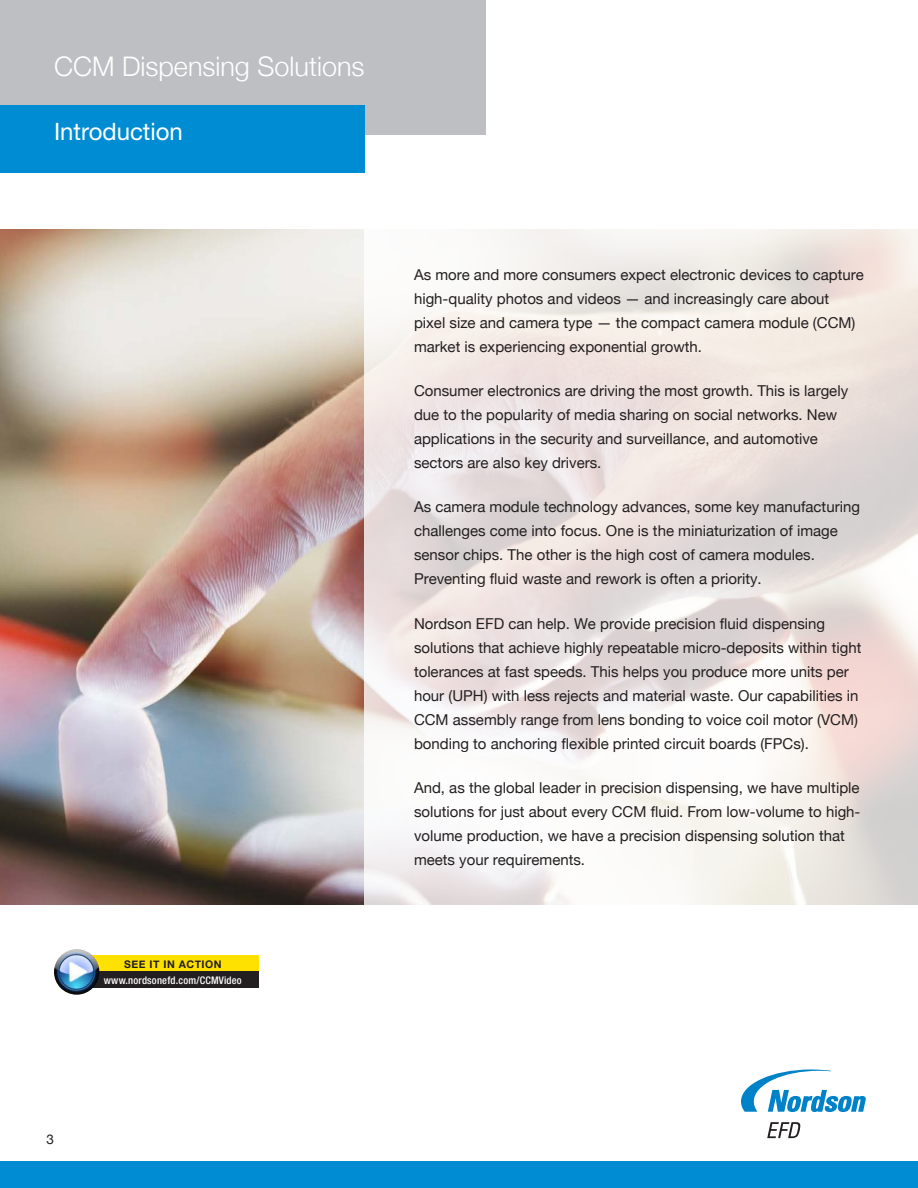
<style>
.page{position:relative;width:918px;height:1188px;background:#fff}
.page>*{position:absolute;margin:0;border:0;box-sizing:border-box;transform-origin:0 0}
.EFD-DataSheet-MainTi{font:300 27px "Helvetica Neue";color:#fff}
.EFD-DataSheet-MainTi-2{font:24px "Helvetica Neue LT Std";color:#fff}
.t1{font:15px/24px "Helvetica Neue";color:#231f20}
.t2{font:13.5px "Helvetica Neue";color:#231f20}
.t3{font:500 condensed 10.5px "Helvetica Neue";letter-spacing:.02em;color:#fff}
.t4{font:700 10.5px "Helvetica Neue";letter-spacing:.04em;color:#231f20}
</style>
<div class="page">
<div style="left:0;top:1161px;width:918px;height:27px;background:#008cd2"></div>
<svg style="left:767px;top:1122px;width:34px;height:16px"></svg>
<svg style="left:741px;top:1069px;width:125px;height:43px"></svg>
<div style="left:0;top:0;width:486px;height:135px;background:#bebfc2"></div>
<div style="left:0;top:105px;width:364px;height:67px;background:#008cd2"></div>
<img style="left:0;top:230px;width:364px;height:674px">
<svg style="left:364px;top:229px;width:554px;height:676px"></svg>
<div style="left:82px;top:955px;width:177px;height:17px;background:#ffe101"></div>
<div style="left:82px;top:971px;width:177px;height:17px;background:#231f20"></div>
<img style="left:54px;top:949px;width:45px;height:46px;border-radius:23px">
<p class="EFD-DataSheet-MainTi" style="left:54px;top:49px;width:312px">CCM Dispensing Solutions</p>
<p class="EFD-DataSheet-MainTi-2" style="left:54px;top:117px;width:130px">Introduction</p>
<p class="t4" style="left:124px;top:958px;width:99px">SEE IT IN ACTION</p>
<p class="t3" style="left:104px;top:974px;width:139px">www.nordsonefd.com/CCMVideo</p>
<p class="t1" style="left:414px;top:262px;width:451px">As more and more consumers expect electronic devices to capture high-quality photos and videos — and increasingly care about pixel size and camera type — the compact camera module (CCM) market is experiencing exponential growth.</p>
<p class="t1" style="left:414px;top:378px;width:436px">Consumer electronics are driving the most growth. This is largely due to the popularity of media sharing on social networks. New applications in the security and surveillance, and automotive sectors are also key drivers.</p>
<p class="t1" style="left:414px;top:495px;width:447px">As camera module technology advances, some key manufacturing challenges come into focus. One is the miniaturization of image sensor chips. The other is the high cost of camera modules.<br>Preventing fluid waste and rework is often a priority.</p>
<p class="t1" style="left:414px;top:611px;width:449px">Nordson EFD can help. We provide precision fluid dispensing solutions that achieve highly repeatable micro-deposits within tight tolerances at fast speeds. This helps you produce more units per hour (UPH) with less rejects and material waste. Our capabilities in CCM assembly range from lens bonding to voice coil motor (VCM) bonding to anchoring flexible printed circuit boards (FPCs).</p>
<p class="t1" style="left:414px;top:775px;width:448px">And, as the global leader in precision dispensing, we have multiple solutions for just about every CCM fluid. From low-volume to high&shy;volume production, we have a precision dispensing solution that meets your requirements.</p>
<p class="t2" style="left:46px;top:1131px;width:9px">3</p>
</div>
